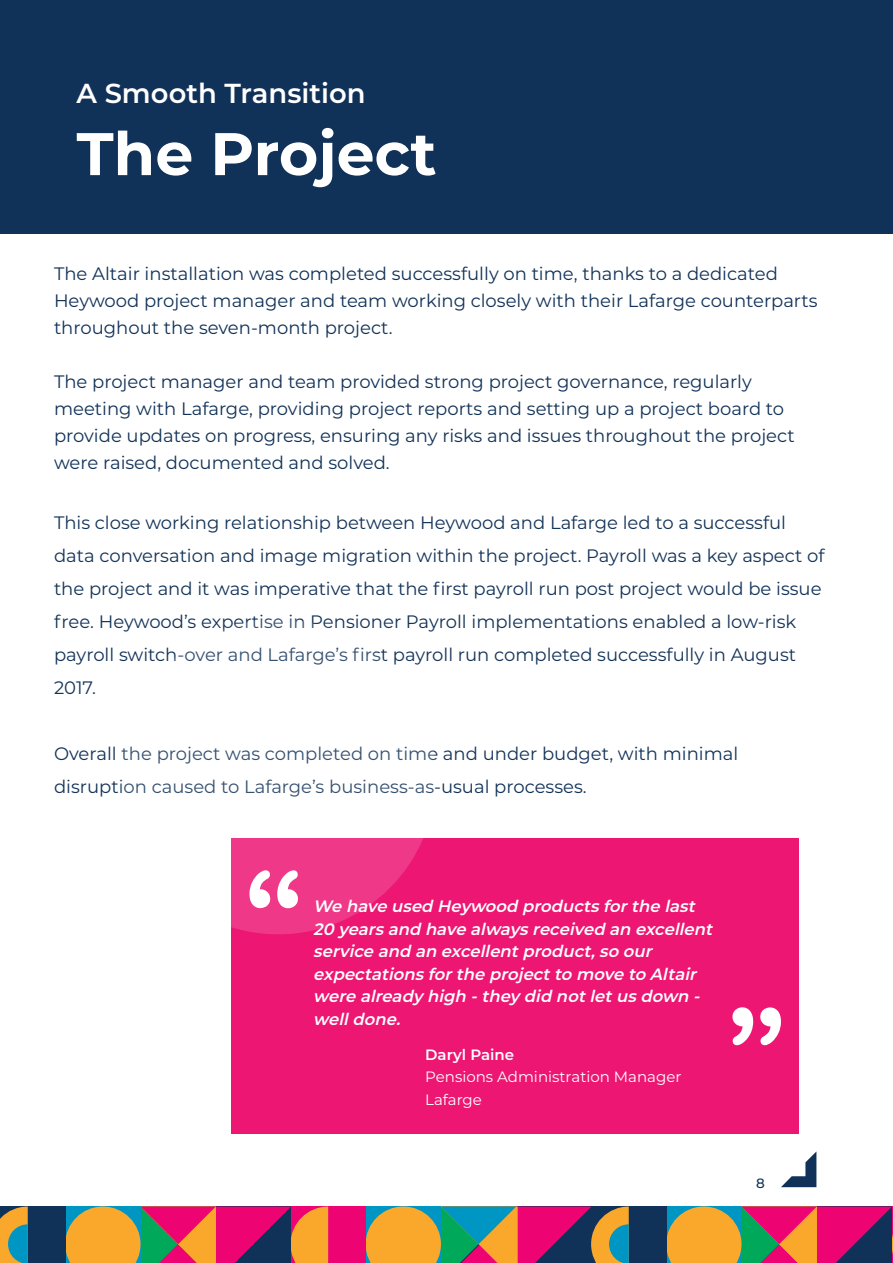
<style>
.page{position:relative;width:893px;height:1263px;background:#fff}
.page>*{position:absolute;margin:0;border:0;box-sizing:border-box;transform-origin:0 0}
.t1{font:700 60px "Montserrat";color:#fff}
.t2{font:600 27.45px "Montserrat";color:#fff}
.t3{font:18px/33px "Montserrat";color:#133358}
.t4{font:18px/27px "Montserrat";color:#113258}
.t5{font:italic 600 16.5px/22.5px "Montserrat";letter-spacing:-.01em;color:#fff}
.t6{font:15px "Montserrat";color:#fff}
.t7{font:600 15px "Montserrat";color:#fff}
.t8{font:500 13.5px "Montserrat";color:#113258}
</style>
<div class="page">
<svg style="left:781px;top:1152px;width:35px;height:35px"></svg>
<div style="left:0;top:0;width:893px;height:234px;background:#113258"></div>
<div style="left:290px;top:1206px;width:76px;height:57px;background:#ed0372"></div>
<svg style="left:65px;top:1206px;width:263px;height:57px;background:#bb6551"></svg>
<div style="left:0;top:1206px;width:65px;height:57px;background:#113258"></div>
<svg style="left:0;top:1206px;width:28px;height:57px;background:#889769"></svg>
<svg style="left:666px;top:1206px;width:227px;height:57px;background:#b25e56"></svg>
<div style="left:591px;top:1206px;width:75px;height:57px;background:#113258"></div>
<svg style="left:366px;top:1206px;width:263px;height:57px;background:#96755e"></svg>
<div style="left:231px;top:838px;width:568px;height:295px;background:#ed1672"></div>
<svg style="left:121px;top:619px;width:315px;height:315px"></svg>
<svg style="left:249px;top:870px;width:49px;height:38px;background:#f8a8cb"></svg>
<svg style="left:732px;top:1007px;width:49px;height:38px"></svg>
<p class="t2" style="left:77px;top:74px;width:290px">A Smooth Transition</p>
<p class="t1" style="left:77px;top:111px;width:361px">The Project</p>
<p class="t4" style="left:54px;top:260px;width:765px">The Altair installation was completed successfully on time, thanks to a dedicated<br>Heywood project manager and team working closely with their Lafarge counterparts throughout the seven-month project.</p>
<p class="t4" style="left:54px;top:368px;width:742px">The project manager and team provided strong project governance, regularly meeting with Lafarge, providing project reports and setting up a project board to provide updates on progress, ensuring any risks and issues throughout the project were raised, documented and solved.</p>
<p class="t3" style="left:54px;top:506px;width:772px">This close working relationship between Heywood and Lafarge led to a successful data conversation and image migration within the project. Payroll was a key aspect of the project and it was imperative that the first payroll run post project would be issue free. Heywood’s expertise in Pensioner Payroll implementations enabled a low-risk payroll switch-over and Lafarge’s first payroll run completed successfully in August 2017.</p>
<p class="t3" style="left:54px;top:737px;width:686px">Overall the project was completed on time and under budget, with minimal disruption caused to Lafarge’s business-as-usual processes.</p>
<p class="t5" style="left:313px;top:894px;width:405px">We have used Heywood productsforthe last 20 yearsand have alwaysreceived an excellent service and an excellentproduct,so our expectationsforthe projectto move to Altair were already high -they did notletusdown - welldone.</p>
<p class="t7" style="left:425px;top:1044px;width:90px">Daryl Paine</p>
<p class="t6" style="left:425px;top:1066px;width:258px">Pensions Administration Manager</p>
<p class="t6" style="left:425px;top:1089px;width:58px">Lafarge</p>
<p class="t8" style="left:756px;top:1173px;width:10px">8</p>
</div>
